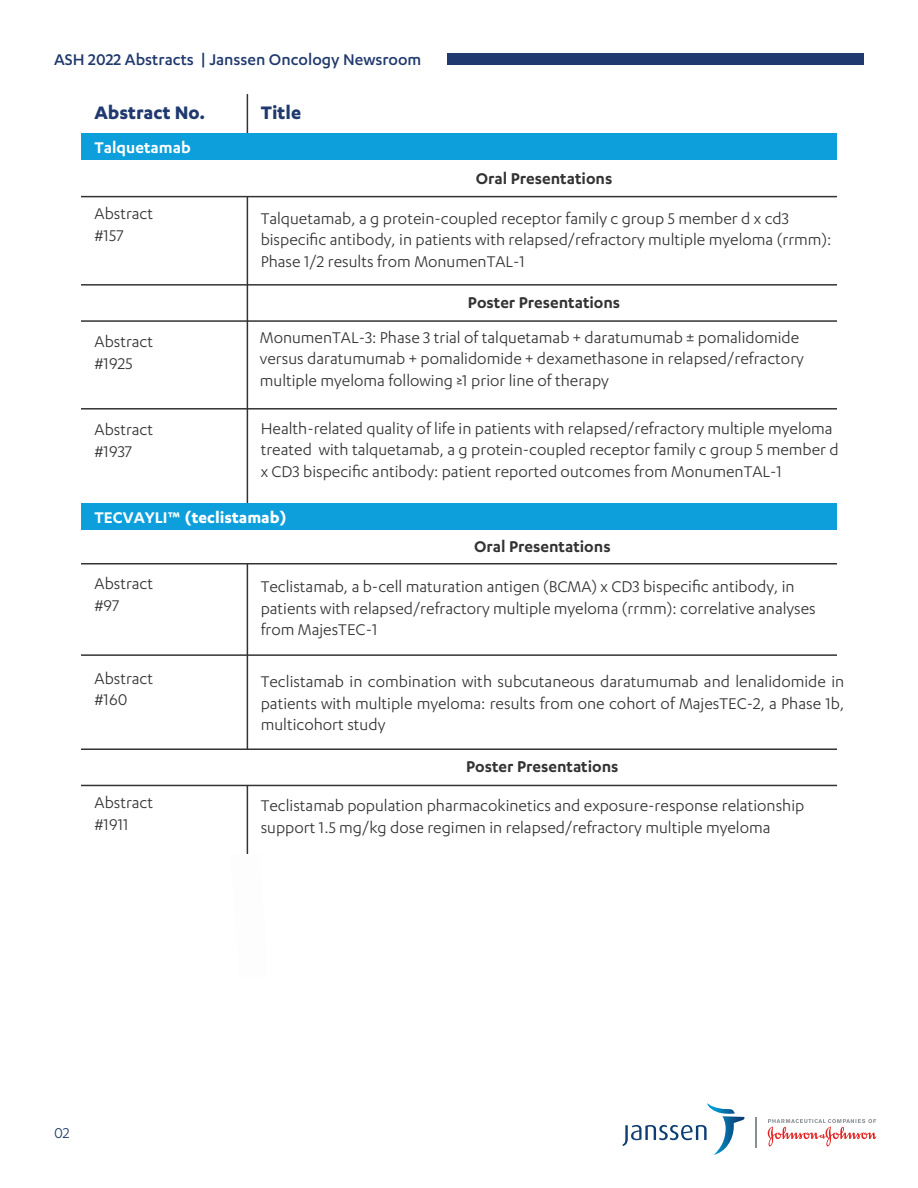
<style>
.page{position:relative;width:918px;height:1188px;background:#fff}
.page>*{position:absolute;margin:0;border:0;box-sizing:border-box;transform-origin:0 0}
.t1{font:700 21px "Karbon";color:#20396e}
.t2{font:18px/21.6px "Karbon";color:#333}
.t3{font:600 18px "Karbon";color:#333}
.t4{font:500 18px "Karbon";color:#20396e}
.t5{font:700 18px "Karbon";color:#fff}
.t6{font:600 18px "Karbon";color:#fff}
.t7{font:16.5px "Karbon";color:#1e3a6b}
.s1{font-weight:600}
</style>
<div class="page">
<hr style="left:81px;top:320px;width:756px;height:2px;background:#333">
<hr style="left:247px;top:94px;width:1px;height:874px;background:#333">
<hr style="left:81px;top:654px;width:756px;height:2px;background:#333">
<div style="left:81px;top:133px;width:756px;height:27px;background:#0d9fdb"></div>
<div style="left:81px;top:160px;width:756px;height:37px;background:#fff"></div>
<hr style="left:81px;top:196px;width:756px;height:1px;background:#333">
<hr style="left:81px;top:284px;width:756px;height:2px;background:#333">
<hr style="left:81px;top:563px;width:756px;height:2px;background:#333">
<div style="left:81px;top:503px;width:756px;height:27px;background:#0d9fdb"></div>
<div style="left:447px;top:54px;width:417px;height:11px;background:#20396e"></div>
<hr style="left:81px;top:408px;width:756px;height:2px;background:#333">
<div style="left:81px;top:749px;width:756px;height:36px;background:#fff"></div>
<hr style="left:81px;top:785px;width:756px;height:1px;background:#333">
<hr style="left:81px;top:748px;width:756px;height:2px;background:#333">
<svg style="left:768px;top:1119px;width:108px;height:27px"></svg>
<hr style="left:756px;top:1117px;width:1px;height:31px;background:#899094">
<svg style="left:623px;top:1103px;width:121px;height:52px"></svg>
<img style="left:247px;top:855px;width:1px;height:113px">
<p class="t4" style="left:54px;top:49px;width:369px">ASH 2022 Abstracts | Janssen Oncology Newsroom</p>
<p class="t1" style="left:94px;top:101px;width:112px">Abstract No.</p>
<p class="t1" style="left:261px;top:101px;width:42px">Title</p>
<p class="t6" style="left:94px;top:137px;width:98px">Talquetamab</p>
<p class="t3" style="left:476px;top:168px;width:138px">Oral Presentations</p>
<p class="t2" style="left:95px;top:202px;width:60px">Abstract #157</p>
<p class="t2" style="left:261px;top:207px;width:572px">Talquetamab, a g protein-coupled receptor family c group 5 member d x cd3 bispecific antibody, in patients with relapsed/refractory multiple myeloma (rrmm):<br>Phase 1/2 results from MonumenTAL-1</p>
<p class="t3" style="left:468px;top:292px;width:154px">Poster Presentations</p>
<p class="t2" style="left:95px;top:331px;width:60px">Abstract #1925</p>
<p class="t2" style="left:260px;top:326px;width:546px">MonumenTAL-3: Phase 3 trial of talquetamab + daratumumab ± pomalidomide versus daratumumab + pomalidomide + dexamethasone in relapsed/refractory multiple myeloma following ≥1 prior line of therapy</p>
<p class="t2" style="left:95px;top:418px;width:60px">Abstract #1937</p>
<p class="t2" style="left:261px;top:417px;width:580px">Health-related quality of life in patients with relapsed/refractory multiple myeloma treated with talquetamab, a g protein-coupled receptor family c group 5 member d x CD3 bispecific antibody: patient reported outcomes from MonumenTAL-1</p>
<p class="t5" style="left:94px;top:507px;width:194px"><span class="s1">TECVAYLI™</span> (teclistamab)</p>
<p class="t3" style="left:474px;top:536px;width:138px">Oral Presentations</p>
<p class="t2" style="left:95px;top:572px;width:60px">Abstract #97</p>
<p class="t2" style="left:261px;top:575px;width:557px">Teclistamab, a b-cell maturation antigen (BCMA) x CD3 bispecific antibody, in patients with relapsed/refractory multiple myeloma (rrmm): correlative analyses from MajesTEC-1</p>
<p class="t2" style="left:95px;top:667px;width:60px">Abstract #160</p>
<p class="t2" style="left:261px;top:670px;width:585px;text-align:justify">Teclistamab in combination with subcutaneous daratumumab and lenalidomide in patients with multiple myeloma: results from one cohort of MajesTEC-2, a Phase 1b, multicohort study</p>
<p class="t3" style="left:466px;top:757px;width:154px">Poster Presentations</p>
<p class="t2" style="left:95px;top:791px;width:60px">Abstract #1911</p>
<p class="t2" style="left:261px;top:794px;width:545px">Teclistamab population pharmacokinetics and exposure-response relationship support 1.5 mg/kg dose regimen in relapsed/refractory multiple myeloma</p>
<p class="t7" style="left:54px;top:1124px;width:17px">02</p>
</div>
